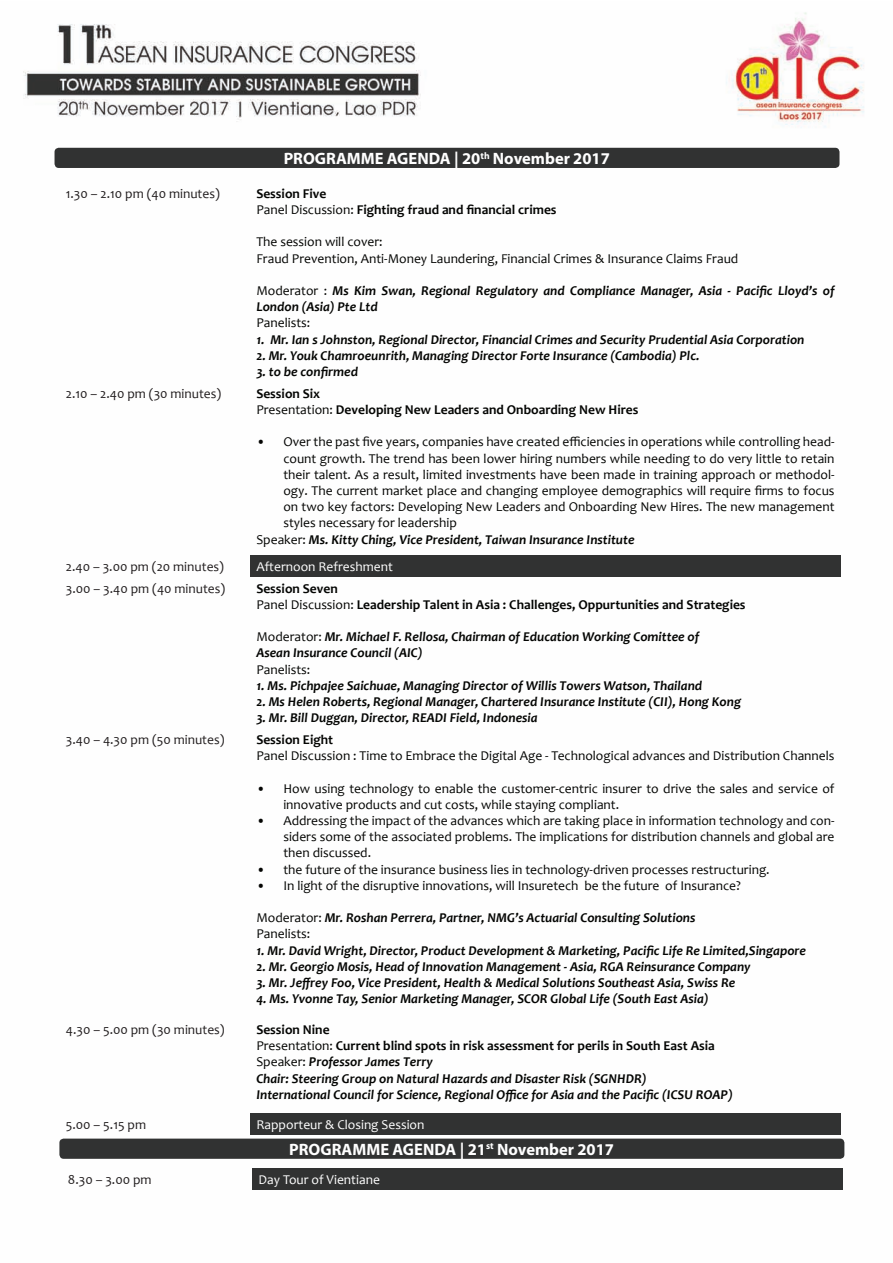
<style>
.page{position:relative;width:893px;height:1263px;background:#fff}
.page>*{position:absolute;margin:0;border:0;box-sizing:border-box;transform-origin:0 0}
.t1{font:700 16.5px "Myriad Pro";color:#fff}
.t2{font:italic 700 13.5px/16.2px "Candara";color:#040503}
.t3{font:13.5px/16.2px "Candara";color:#040503;text-align:justify}
.t4{font:700 13.5px "Candara";color:#040503}
.t5{font:13.5px "Candara";color:#231f20}
.t6{font:13.5px "Candara";color:#fff}
.s1{font-weight:400}
.s2{font-weight:400;font-style:normal}
</style>
<div class="page">
<img style="left:23px;top:12px;width:841px;height:1147px">
<div style="left:55px;top:148px;width:784px;height:20px;background:#313232;border-radius:4px"></div>
<div style="left:59px;top:1138px;width:785px;height:21px;background:#313232;border-radius:4px"></div>
<div style="left:252px;top:1168px;width:591px;height:22px;background:#313232"></div>
<div style="left:250px;top:555px;width:591px;height:22px;background:#313232"></div>
<div style="left:250px;top:1113px;width:591px;height:22px;background:#313232"></div>
<p class="t1" style="left:284px;top:148px;width:328px">PROGRAMME AGENDA | 20<sup>th</sup> November 2017</p>
<p class="t5" style="left:66px;top:185px;width:155px">1.30 – 2.10 pm (40 minutes)</p>
<p class="t4" style="left:256px;top:185px;width:72px">Session Five</p>
<p class="t4" style="left:256px;top:201px;width:302px"><span class="s1">Panel Discussion:</span> Fighting fraud and financial crimes</p>
<p class="t3" style="left:256px;top:234px;width:128px">The session will cover:</p>
<p class="t3" style="left:256px;top:250px;width:483px">Fraud Prevention, Anti-Money Laundering, Financial Crimes &amp; Insurance Claims Fraud</p>
<p class="t2" style="left:256px;top:282px;width:580px"><span class="s2">Moderator :</span> Ms Kim Swan, Regional Regulatory and Compliance Manager, Asia - Pacific Lloyd’s of<br>London (Asia) Pte Ltd</p>
<p class="t3" style="left:256px;top:315px;width:55px">Panelists:</p>
<p class="t2" style="left:256px;top:331px;width:550px">1. Mr. Ian s Johnston, Regional Director, Financial Crimes and Security Prudential Asia Corporation</p>
<p class="t2" style="left:256px;top:347px;width:445px">2. Mr. Youk Chamroeunrith, Managing Director Forte Insurance (Cambodia) Plc.</p>
<p class="t2" style="left:256px;top:363px;width:103px">3. to be confirmed</p>
<p class="t5" style="left:66px;top:385px;width:157px">2.10 – 2.40 pm (30 minutes)</p>
<p class="t4" style="left:256px;top:385px;width:65px">Session Six</p>
<p class="t4" style="left:256px;top:401px;width:384px"><span class="s1">Presentation:</span> Developing New Leaders and Onboarding New Hires</p>
<p class="t3" style="left:283px;top:434px;width:553px;text-indent:-27px">• Over the past five years, companies have created efficiencies in operations while controlling head&shy;count growth. The trend has been lower hiring numbers while needing to do very little to retain their talent. As a result, limited investments have been made in training approach or methodol&shy;ogy. The current market place and changing employee demographics will require firms to focus on two key factors: Developing New Leaders and Onboarding New Hires. The new management styles necessary for leadership</p>
<p class="t2" style="left:256px;top:531px;width:380px"><span class="s2">Speaker:</span> Ms. Kitty Ching, Vice President, Taiwan Insurance Institute</p>
<p class="t5" style="left:66px;top:558px;width:160px">2.40 – 3.00 pm (20 minutes)</p>
<p class="t6" style="left:256px;top:558px;width:138px">Afternoon Refreshment</p>
<p class="t5" style="left:66px;top:580px;width:161px">3.00 – 3.40 pm (40 minutes)</p>
<p class="t4" style="left:256px;top:580px;width:83px">Session Seven</p>
<p class="t4" style="left:256px;top:596px;width:491px"><span class="s1">Panel Discussion:</span> Leadership Talent in Asia : Challenges, Oppurtunities and Strategies</p>
<p class="t2" style="left:256px;top:628px;width:444px"><span class="s2">Moderator:</span> Mr. Michael F. Rellosa, Chairman of Education Working Comittee of</p>
<p class="t2" style="left:256px;top:645px;width:168px">Asean Insurance Council (AIC)</p>
<p class="t3" style="left:256px;top:661px;width:55px">Panelists:</p>
<p class="t2" style="left:256px;top:677px;width:447px">1. Ms. Pichpajee Saichuae, Managing Director of Willis Towers Watson, Thailand</p>
<p class="t2" style="left:256px;top:693px;width:486px">2. Ms Helen Roberts, Regional Manager, Chartered Insurance Institute (CII), Hong Kong</p>
<p class="t2" style="left:256px;top:709px;width:283px">3. Mr. Bill Duggan, Director, READI Field, Indonesia</p>
<p class="t5" style="left:66px;top:731px;width:160px">3.40 – 4.30 pm (50 minutes)</p>
<p class="t4" style="left:256px;top:731px;width:78px">Session Eight</p>
<p class="t3" style="left:256px;top:747px;width:580px">Panel Discussion : Time to Embrace the Digital Age - Technological advances and Distribution Channels</p>
<p class="t3" style="left:283px;top:780px;width:553px;text-indent:-27px">• How using technology to enable the customer-centric insurer to drive the sales and service of innovative products and cut costs, while staying compliant.</p>
<p class="t3" style="left:283px;top:812px;width:553px;text-indent:-27px">• Addressing the impact of the advances which are taking place in information technology and con&shy;siders some of the associated problems. The implications for distribution channels and global are then discussed.</p>
<p class="t3" style="left:256px;top:861px;width:515px">• the future of the insurance business lies in technology-driven processes restructuring.</p>
<p class="t3" style="left:256px;top:877px;width:486px">• In light of the disruptive innovations, will Insuretech be the future of Insurance?</p>
<p class="t2" style="left:256px;top:909px;width:441px"><span class="s2">Moderator:</span> Mr. Roshan Perrera, Partner, NMG’s Actuarial Consulting Solutions</p>
<p class="t3" style="left:256px;top:926px;width:55px">Panelists:</p>
<p class="t2" style="left:256px;top:942px;width:551px">1. Mr. David Wright, Director, Product Development &amp; Marketing, Pacific Life Re Limited,Singapore</p>
<p class="t2" style="left:256px;top:958px;width:496px">2. Mr. Georgio Mosis, Head of Innovation Management - Asia, RGA Reinsurance Company</p>
<p class="t2" style="left:256px;top:974px;width:481px">3. Mr. Jeffrey Foo, Vice President, Health &amp; Medical Solutions Southeast Asia, Swiss Re</p>
<p class="t2" style="left:256px;top:990px;width:454px">4. Ms. Yvonne Tay, Senior Marketing Manager, SCOR Global Life (South East Asia)</p>
<p class="t5" style="left:66px;top:1021px;width:160px">4.30 – 5.00 pm (30 minutes)</p>
<p class="t4" style="left:256px;top:1021px;width:75px">Session Nine</p>
<p class="t4" style="left:256px;top:1037px;width:460px"><span class="s1">Presentation:</span> Current blind spots in risk assessment for perils in South East Asia</p>
<p class="t2" style="left:256px;top:1054px;width:178px"><span class="s2">Speaker:</span> Professor James Terry</p>
<p class="t2" style="left:256px;top:1070px;width:392px">Chair: Steering Group on Natural Hazards and Disaster Risk (SGNHDR)</p>
<p class="t2" style="left:256px;top:1086px;width:478px">International Council for Science, Regional Office for Asia and the Pacific (ICSU ROAP)</p>
<p class="t5" style="left:66px;top:1116px;width:82px">5.00 – 5.15 pm</p>
<p class="t6" style="left:256px;top:1116px;width:170px">Rapporteur &amp; Closing Session</p>
<p class="t1" style="left:289px;top:1138px;width:326px">PROGRAMME AGENDA | 21<sup>st</sup> November 2017</p>
<p class="t5" style="left:68px;top:1171px;width:85px">8.30 – 3.00 pm</p>
<p class="t6" style="left:258px;top:1171px;width:123px">Day Tour of Vientiane</p>
</div>
